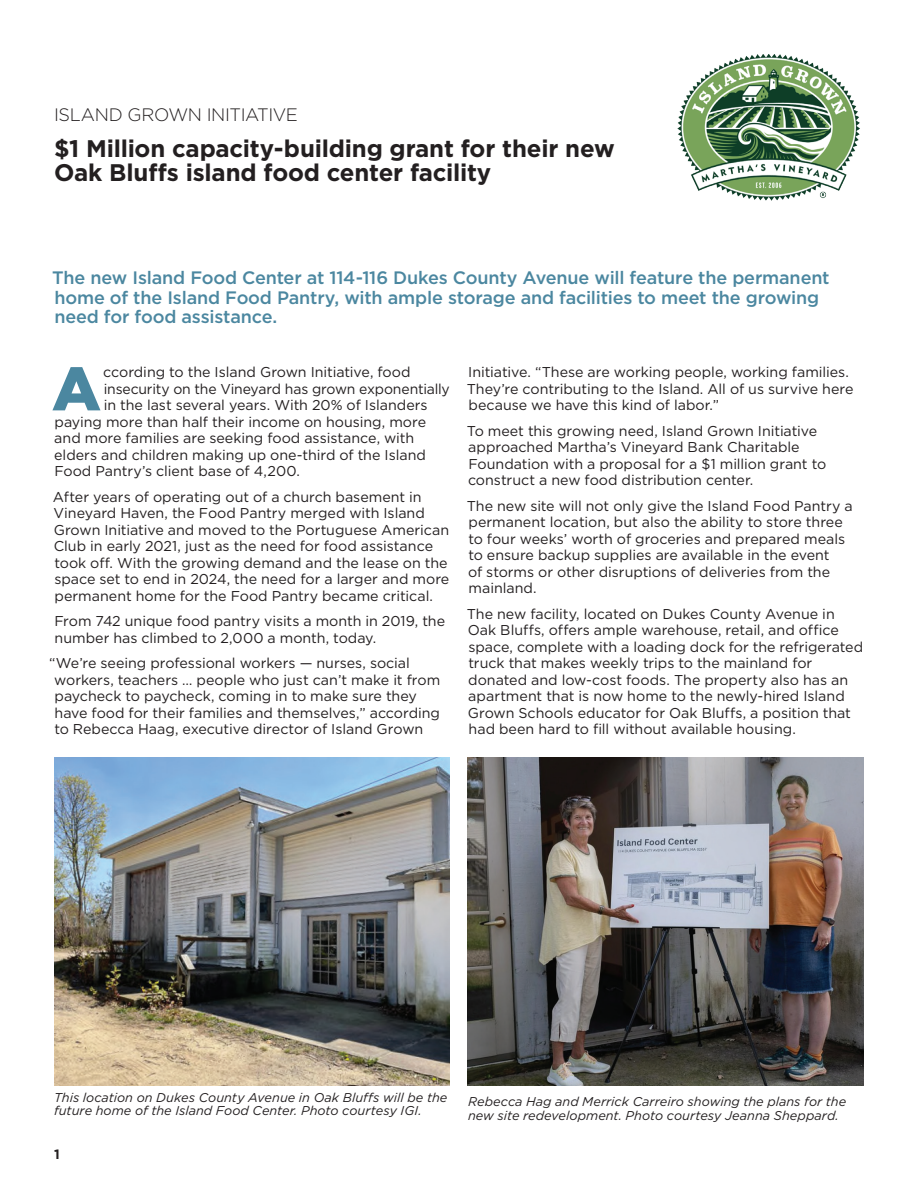
<style>
.page{position:relative;width:918px;height:1188px;background:#fff}
.page>*{position:absolute;margin:0;border:0;box-sizing:border-box;transform-origin:0 0}
.t1{font:900 61.35px "Gotham";color:#4b87a0}
.t2{font:700 24px/24px "Gotham";letter-spacing:-.01em;color:#231f20}
.t3{font:500 18px/19.5px "Gotham";letter-spacing:-.01em;color:#4b87a0}
.t4{font:300 18px "Gotham";letter-spacing:-.025em;color:#231f20}
.t5{font:14.25px/16.5px "Gotham";color:#231f20}
.t6{font:700 13.5px "Gotham";color:#231f20}
.t7{font:italic 12.75px/13.5px "Gotham";color:#231f20}
</style>
<div class="page">
<img style="left:677px;top:54px;width:183px;height:147px">
<img style="left:54px;top:758px;width:396px;height:327px">
<img style="left:468px;top:758px;width:396px;height:327px">
<p class="t4" style="left:54px;top:104px;width:246px">ISLAND GROWN INITIATIVE</p>
<h2 class="t2" style="left:54px;top:135px;width:562px">$1 Million capacity-building grant for their new<br>Oak Bluffs island food center facility</h2>
<p class="t3" style="left:52px;top:268px;width:779px">The new Island Food Center at 114-116 Dukes County Avenue will feature the permanent home of the Island Food Pantry, with ample storage and facilities to meet the growing need for food assistance.</p>
<h1 class="t1" style="left:52px;top:353px;width:50px">A</h1>
<p class="t5" style="left:103px;top:364px;width:309px">ccording to the Island Grown Initiative, food</p>
<p class="t5" style="left:104px;top:380px;width:348px">insecurity on the Vineyard has grown exponentially</p>
<p class="t5" style="left:104px;top:397px;width:325px">in the last several years. With 20% of Islanders</p>
<p class="t5" style="left:55px;top:413px;width:373px">paying more than half their income on housing, more</p>
<p class="t5" style="left:54px;top:430px;width:361px">and more families are seeking food assistance, with</p>
<p class="t5" style="left:54px;top:446px;width:373px">elders and children making up one-third of the Island</p>
<p class="t5" style="left:54px;top:463px;width:247px">Food Pantry’s client base of 4,200.</p>
<p class="t5" style="left:53px;top:488px;width:398px">After years of operating out of a church basement in Vineyard Haven, the Food Pantry merged with Island Grown Initiative and moved to the Portuguese American Club in early 2021, just as the need for food assistance took off. With the growing demand and the lease on the space set to end in 2024, the need for a larger and more permanent home for the Food Pantry became critical.</p>
<p class="t5" style="left:54px;top:613px;width:392px">From 742 unique food pantry visits a month in 2019, the number has climbed to 2,000 a month, today.</p>
<p class="t5" style="left:54px;top:655px;width:388px;text-indent:-5px">“We’re seeing professional workers — nurses, social workers, teachers … people who just can’t make it from paycheck to paycheck, coming in to make sure they have food for their families and themselves,” according to Rebecca Haag, executive director of Island Grown</p>
<p class="t5" style="left:467px;top:364px;width:388px">Initiative. “These are working people, working families.<br>They’re contributing to the Island. All of us survive here because we have this kind of labor.”</p>
<p class="t5" style="left:467px;top:422px;width:361px">To meet this growing need, Island Grown Initiative approached Martha’s Vineyard Bank Charitable Foundation with a proposal for a $1 million grant to construct a new food distribution center.</p>
<p class="t5" style="left:467px;top:497px;width:388px">The new site will not only give the Island Food Pantry a permanent location, but also the ability to store three to four weeks’ worth of groceries and prepared meals to ensure backup supplies are available in the event<br>of storms or other disruptions of deliveries from the mainland.</p>
<p class="t5" style="left:467px;top:605px;width:398px">The new facility, located on Dukes County Avenue in Oak Bluffs, offers ample warehouse, retail, and office space, complete with a loading dock for the refrigerated truck that makes weekly trips to the mainland for donated and low-cost foods. The property also has an apartment that is now home to the newly-hired Island Grown Schools educator for Oak Bluffs, a position that had been hard to fill without available housing.</p>
<p class="t7" style="left:54px;top:1091px;width:395px">This location on Dukes County Avenue in Oak Bluffs will be the future home of the Island Food Center. Photo courtesy IGI.</p>
<p class="t7" style="left:468px;top:1095px;width:380px">Rebecca Hag and Merrick Carreiro showing the plans for the new site redevelopment. Photo courtesy Jeanna Sheppard.</p>
<p class="t6" style="left:54px;top:1146px;width:7px">1</p>
</div>
